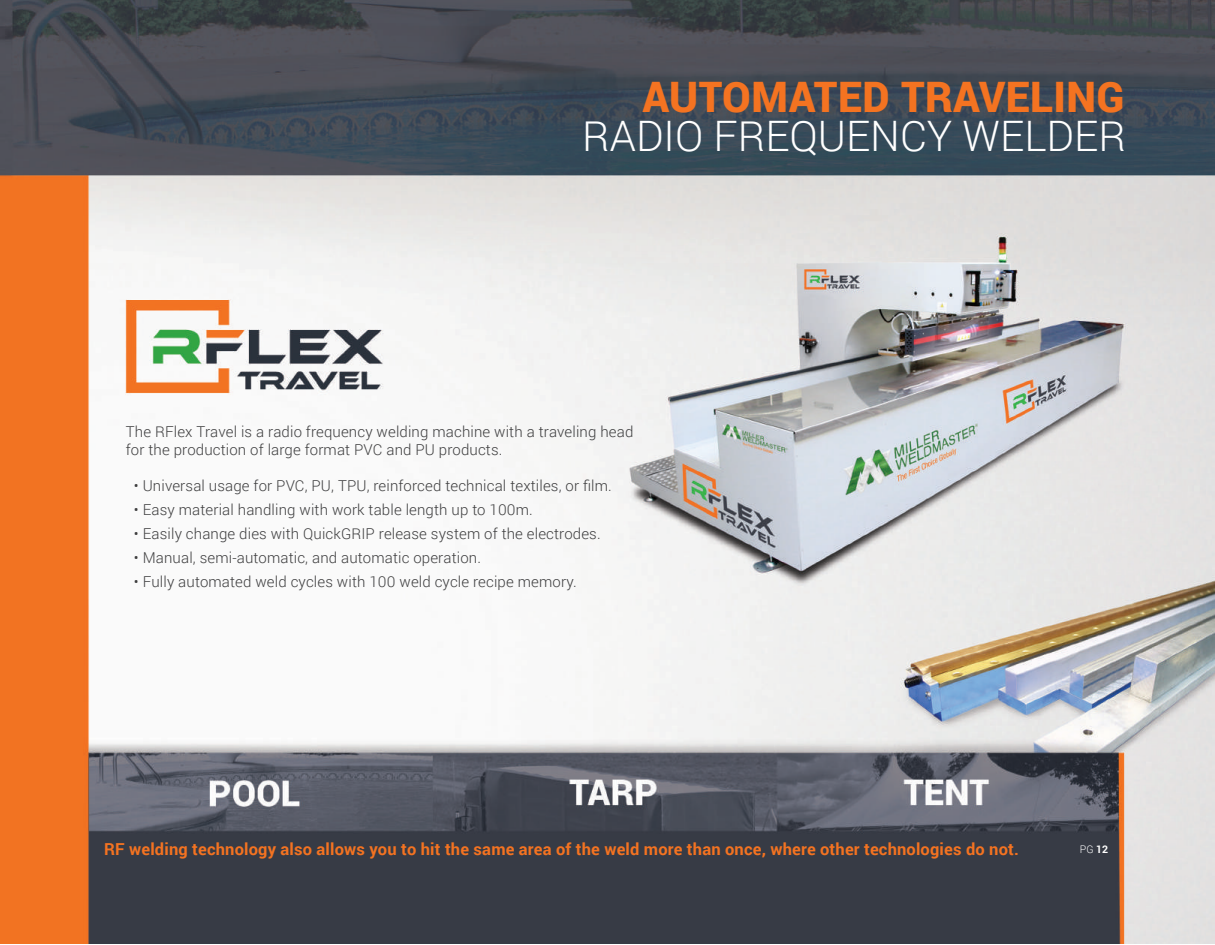
<style>
.page{position:relative;width:1215px;height:945px;background:#fff}
.page>*{position:absolute;margin:0;border:0;box-sizing:border-box;transform-origin:0 0}
.t1{font:300 42px "Roboto";color:#fff}
.t2{font:900 42px "Roboto";letter-spacing:.01em;color:#f47321}
.t3{font:700 16.5px "Roboto";letter-spacing:.01em;color:#f47321}
.t4{font:300 15px/18px "Roboto";letter-spacing:.01em;color:#3e3e3f}
.t5{font:300 10.5px "Roboto";color:#fff}
.s1{font-weight:700}
</style>
<div class="page">
<img style="left:0;top:0;width:1215px;height:944px">
<h1 class="t2" style="left:643px;top:67px;width:483px">AUTOMATED TRAVELING</h1>
<h1 class="t1" style="left:582px;top:107px;width:545px">RADIO FREQUENCY WELDER</h1>
<p class="t4" style="left:126px;top:422px;width:509px">The RFlex Travel is a radio frequency welding machine with a traveling head for the production of large format PVC and PU products.</p>
<p class="t4" style="left:134px;top:476px;width:479px">• Universal usage for PVC, PU, TPU, reinforced technical textiles, or film.</p>
<p class="t4" style="left:134px;top:500px;width:400px">• Easy material handling with work table length up to 100m.</p>
<p class="t4" style="left:134px;top:524px;width:468px">• Easily change dies with QuickGRIP release system of the electrodes.</p>
<p class="t4" style="left:134px;top:548px;width:349px">• Manual, semi-automatic, and automatic operation.</p>
<p class="t4" style="left:134px;top:572px;width:444px">• Fully automated weld cycles with 100 weld cycle recipe memory.</p>
<p class="t3" style="left:104px;top:838px;width:916px">RF welding technology also allows you to hit the same area of the weld more than once, where other technologies do not.</p>
<p class="t5" style="left:1080px;top:842px;width:30px">PG <span class="s1">12</span></p>
</div>
